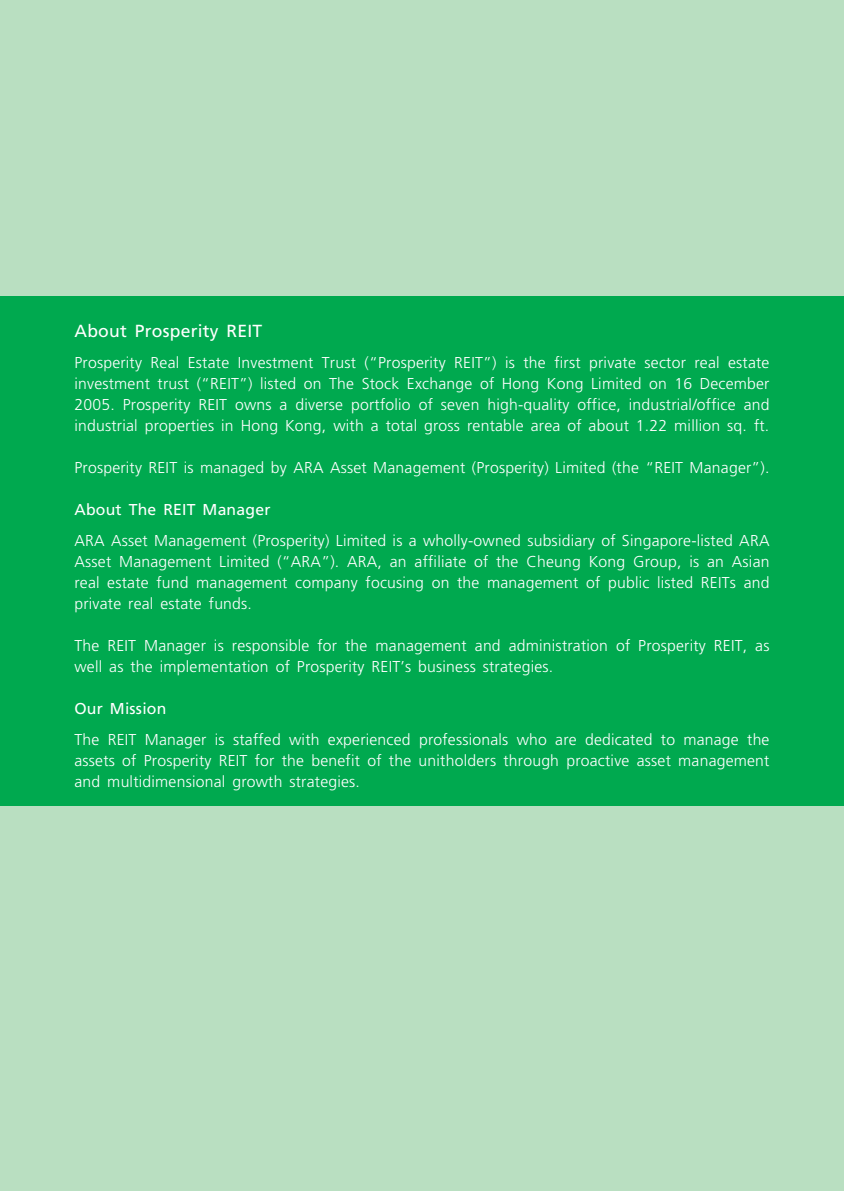
<style>
.page{position:relative;width:844px;height:1191px;background:#fff}
.page>*{position:absolute;margin:0;border:0;box-sizing:border-box;transform-origin:0 0}
.t1{font:17.5px "Frutiger LT Std";letter-spacing:.015em;color:#fff}
.t2{font:300 15.75px/21px "Frutiger LT Std";letter-spacing:.015em;color:#fff;text-align:justify}
.t3{font:15.75px "Frutiger LT Std";letter-spacing:.015em;color:#fff}
</style>
<div class="page">
<div style="left:0;top:0;width:843px;height:1191px;background:#b9dfc1"></div>
<div style="left:0;top:296px;width:843px;height:509px;background:#00a94f"></div>
<p class="t1" style="left:74px;top:323px;width:189px">About Prosperity REIT</p>
<p class="t2" style="left:74px;top:353px;width:696px">Prosperity Real Estate Investment Trust (“Prosperity REIT”) is the first private sector real estate investment trust (“REIT”) listed on The Stock Exchange of Hong Kong Limited on 16 December 2005. Prosperity REIT owns a diverse portfolio of seven high-quality office, industrial/office and industrial properties in Hong Kong, with a total gross rentable area of about 1.22 million sq. ft.</p>
<p class="t2" style="left:74px;top:458px;width:696px">Prosperity REIT is managed by ARA Asset Management (Prosperity) Limited (the “REIT Manager”).</p>
<p class="t3" style="left:74px;top:503px;width:197px">About The REIT Manager</p>
<p class="t2" style="left:74px;top:531px;width:696px">ARA Asset Management (Prosperity) Limited is a wholly-owned subsidiary of Singapore-listed ARA Asset Management Limited (“ARA”). ARA, an affiliate of the Cheung Kong Group, is an Asian real estate fund management company focusing on the management of public listed REITs and private real estate funds.</p>
<p class="t2" style="left:74px;top:636px;width:696px">The REIT Manager is responsible for the management and administration of Prosperity REIT, as well as the implementation of Prosperity REIT’s business strategies.</p>
<p class="t3" style="left:74px;top:702px;width:93px">Our Mission</p>
<p class="t2" style="left:74px;top:730px;width:696px">The REIT Manager is staffed with experienced professionals who are dedicated to manage the assets of Prosperity REIT for the benefit of the unitholders through proactive asset management and multidimensional growth strategies.</p>
</div>
